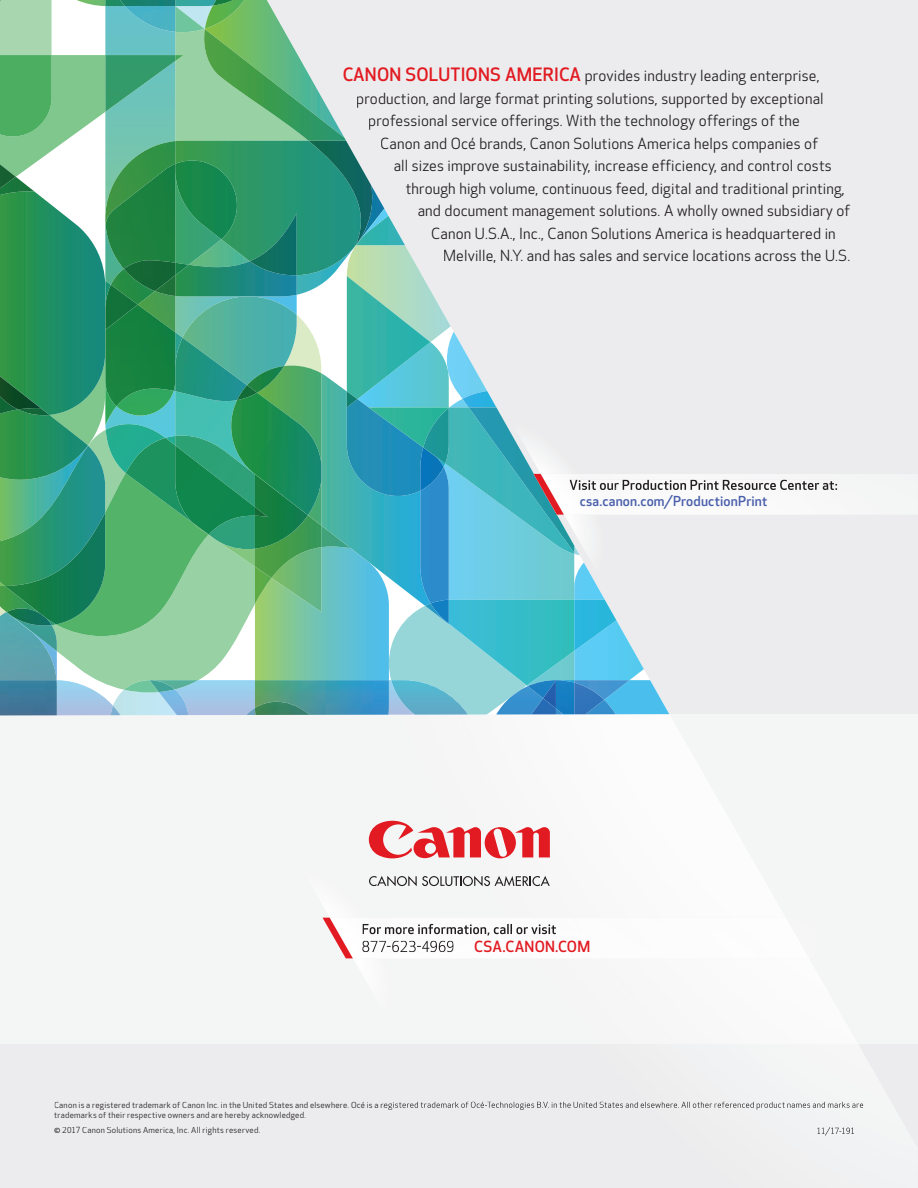
<style>
.page{position:relative;width:918px;height:1188px;background:#ececee}
.page>*{position:absolute;margin:0;border:0;box-sizing:border-box;transform-origin:0 0}
.t1{font:15px "Optic Sans 201";letter-spacing:.01em;color:#231f20}
.t2{font:500 15px "Optic Sans 301";letter-spacing:.015em;color:#e21a21}
.t3{font:500 13.5px "Optic Sans 301";letter-spacing:.015em;color:#495fab}
.t4{font:8.25px/10.5px "Optic Sans 201";letter-spacing:.03em;color:#231f20}
.s1{font-family:"Optic Sans 301";font-weight:500;font-size:18px;color:#e21a21}
</style>
<div class="page">
<div style="left:0;top:714px;width:918px;height:330px;background:#f4f5f5"></div>
<div style="left:669px;top:474px;width:186px;height:40px;background:#f9f9f9"></div>
<img style="left:686px;top:480px;width:152px;height:10px">
<img style="left:669px;top:480px;width:17px;height:10px">
<img style="left:322px;top:858px;width:129px;height:101px">
<svg style="left:323px;top:918px;width:30px;height:40px"></svg>
<img style="left:407px;top:924px;width:149px;height:12px">
<img style="left:407px;top:924px;width:65px;height:10px">
<img style="left:362px;top:934px;width:45px;height:2px">
<img style="left:362px;top:924px;width:45px;height:10px">
<img style="left:416px;top:941px;width:38px;height:11px">
<img style="left:362px;top:941px;width:54px;height:11px">
<svg style="left:369px;top:876px;width:181px;height:10px"></svg>
<svg style="left:369px;top:821px;width:181px;height:37px"></svg>
<img style="left:382px;top:1102px;width:482px;height:8px">
<img style="left:817px;top:1127px;width:37px;height:9px">
<svg style="left:0;top:0;width:669px;height:715px"></svg>
<p class="t1" style="left:343px;top:70px;width:478px"><span class="s1">CANON SOLUTIONS AMERICA</span> provides industry leading enterprise,</p>
<p class="t1" style="left:356px;top:92px;width:469px">production, and large format printing solutions, supported by exceptional</p>
<p class="t1" style="left:368px;top:115px;width:433px">professional service offerings. With the technology offerings of the</p>
<p class="t1" style="left:380px;top:137px;width:439px">Canon and Océ brands, Canon Solutions America helps companies of</p>
<p class="t1" style="left:394px;top:160px;width:439px">all sizes improve sustainability, increase efficiency, and control costs</p>
<p class="t1" style="left:406px;top:182px;width:441px">through high volume, continuous feed, digital and traditional printing,</p>
<p class="t1" style="left:418px;top:205px;width:434px">and document management solutions. A wholly owned subsidiary of</p>
<p class="t1" style="left:431px;top:227px;width:406px">Canon U.S.A., Inc., Canon Solutions America is headquartered in</p>
<p class="t1" style="left:443px;top:250px;width:408px">Melville, N.Y. and has sales and service locations across the U.S.</p>
<p class="t3" style="left:580px;top:496px;width:189px">csa.canon.com/ProductionPrint</p>
<p class="t4" style="left:54px;top:1101px;width:335px">Canon is a registered trademark of Canon Inc. in the United States and elsewhere. Océ is a re trademarks of their respective owners and are hereby acknowledged.</p>
<p class="t4" style="left:54px;top:1126px;width:208px">© 2017 Canon Solutions America, Inc. All rights reserved.</p>
<p class="t2" style="left:474px;top:941px;width:117px">CSA.CANON.COM</p>
</div>
